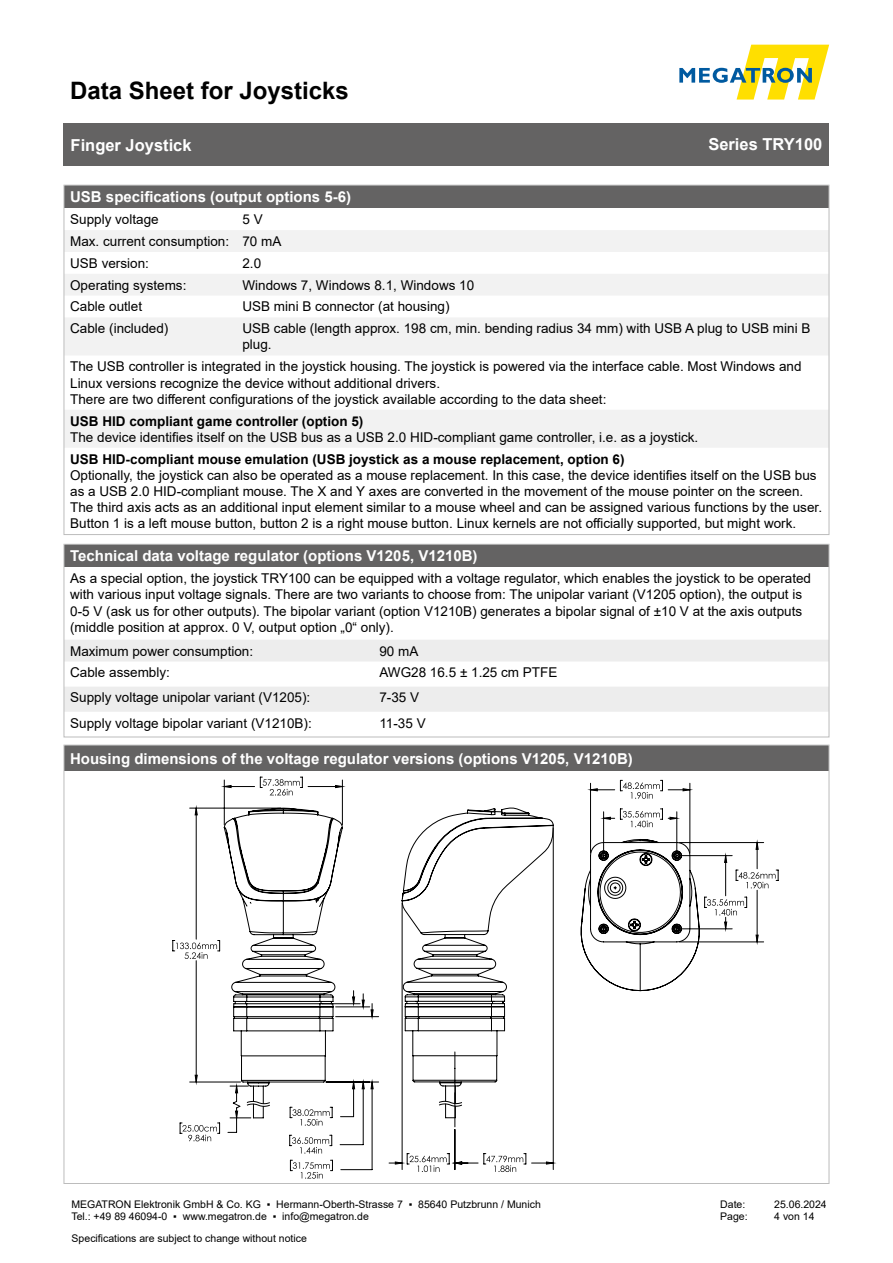
<style>
.page{position:relative;width:893px;height:1263px;background:#fff}
.page>*{position:absolute;margin:0;border:0;box-sizing:border-box;transform-origin:0 0}
.t1{font:700 24px "Arial";color:#000}
.t2{font:700 16.5px "Arial";color:#fff}
.t3{font:700 15px "Arial";color:#fff}
.t4{font:13.5px/16.2px "Arial";color:#000}
.t5{font:700 13.5px "Arial";color:#000}
.t6{font:10.5px/12.6px "Arial";color:#000}
.s1{font-weight:700}
</style>
<div class="page">
<svg style="left:679px;top:45px;width:150px;height:55px"></svg>
<div style="left:64px;top:123px;width:765px;height:43px;background:#646363"></div>
<div style="left:64px;top:544px;width:765px;height:23px;background:#646363"></div>
<svg style="left:66px;top:640px;width:761px;height:72px;fill:#ededed"></svg>
<div style="left:64px;top:544px;width:765px;height:193px;border:1px solid #bcbcbc"></div>
<div style="left:64px;top:745px;width:765px;height:26px;background:#646363"></div>
<svg style="left:300px;top:1172px;width:23px;height:7px"></svg>
<svg style="left:173px;top:777px;width:206px;height:394px"></svg>
<svg style="left:195px;top:1075px;width:2px;height:7px"></svg>
<svg style="left:195px;top:808px;width:2px;height:7px"></svg>
<svg style="left:224px;top:785px;width:7px;height:2px"></svg>
<svg style="left:336px;top:785px;width:6px;height:2px"></svg>
<svg style="left:353px;top:1082px;width:2px;height:7px"></svg>
<svg style="left:353px;top:997px;width:2px;height:7px"></svg>
<svg style="left:362px;top:1000px;width:2px;height:7px"></svg>
<svg style="left:362px;top:1082px;width:2px;height:7px"></svg>
<svg style="left:371px;top:1010px;width:2px;height:7px"></svg>
<svg style="left:371px;top:1082px;width:2px;height:7px"></svg>
<svg style="left:224px;top:808px;width:119px;height:318px"></svg>
<svg style="left:389px;top:1052px;width:165px;height:120px"></svg>
<svg style="left:402px;top:807px;width:152px;height:311px"></svg>
<svg style="left:581px;top:780px;width:198px;height:211px"></svg>
<div style="left:64px;top:185px;width:765px;height:23px;background:#646363"></div>
<svg style="left:66px;top:230px;width:761px;height:217px;fill:#f2f2f2"></svg>
<h1 class="t1" style="left:70px;top:73px;width:280px">Data Sheet for Joysticks</h1>
<p class="t2" style="left:71px;top:133px;width:123px">Finger Joystick</p>
<p class="t2" style="left:708px;top:133px;width:116px">Series TRY100</p>
<p class="t3" style="left:70px;top:186px;width:282px">USB specifications (output options 5-6)</p>
<p class="t4" style="left:70px;top:211px;width:90px">Supply voltage</p>
<p class="t4" style="left:242px;top:211px;width:22px">5 V</p>
<p class="t4" style="left:70px;top:233px;width:161px">Max. current consumption:</p>
<p class="t4" style="left:242px;top:233px;width:41px">70 mA</p>
<p class="t4" style="left:70px;top:255px;width:80px">USB version:</p>
<p class="t4" style="left:242px;top:255px;width:20px">2.0</p>
<p class="t4" style="left:70px;top:277px;width:118px">Operating systems:</p>
<p class="t4" style="left:242px;top:277px;width:233px">Windows 7, Windows 8.1, Windows 10</p>
<p class="t4" style="left:70px;top:298px;width:74px">Cable outlet</p>
<p class="t4" style="left:242px;top:298px;width:209px">USB mini B connector (at housing)</p>
<p class="t4" style="left:70px;top:320px;width:100px">Cable (included)</p>
<p class="t4" style="left:242px;top:320px;width:570px">USB cable (length approx. 198 cm, min. bending radius 34 mm) with USB A plug to USB mini B plug.</p>
<p class="t4" style="left:70px;top:358px;width:733px">The USB controller is integrated in the joystick housing. The joystick is powered via the interface cable. Most Windows and<br>Linux versions recognize the device without additional drivers.</p>
<p class="t4" style="left:70px;top:391px;width:538px">There are two different configurations of the joystick available according to the data sheet:</p>
<p class="t5" style="left:70px;top:411px;width:295px">USB HID compliant game controller (option 5)</p>
<p class="t4" style="left:70px;top:429px;width:630px">The device identifies itself on the USB bus as a USB 2.0 HID-compliant game controller, i.e. as a joystick.</p>
<p class="t4" style="left:70px;top:451px;width:753px"><span class="s1">USB HID-compliant mouse emulation (USB joystick as a mouse replacement, option 6)<br></span>Optionally, the joystick can also be operated as a mouse replacement. In this case, the device identifies itself on the USB bus as a USB 2.0 HID-compliant mouse. The X and Y axes are converted in the movement of the mouse pointer on the screen.<br>The third axis acts as an additional input element similar to a mouse wheel and can be assigned various functions by the user.<br>Button 1 is a left mouse button, button 2 is a right mouse button. Linux kernels are not officially supported, but might work.</p>
<p class="t3" style="left:70px;top:545px;width:409px">Technical data voltage regulator (options V1205, V1210B)</p>
<p class="t4" style="left:70px;top:570px;width:742px">As a special option, the joystick TRY100 can be equipped with a voltage regulator, which enables the joystick to be operated with various input voltage signals. There are two variants to choose from: The unipolar variant (V1205 option), the output is 0-5 V (ask us for other outputs). The bipolar variant (option V1210B) generates a bipolar signal of ±10 V at the axis outputs (middle position at approx. 0 V, output option „0“ only).</p>
<p class="t4" style="left:70px;top:643px;width:185px">Maximum power consumption:</p>
<p class="t4" style="left:379px;top:643px;width:41px">90 mA</p>
<p class="t4" style="left:70px;top:664px;width:101px">Cable assembly:</p>
<p class="t4" style="left:379px;top:664px;width:179px">AWG28 16.5 ± 1.25 cm PTFE</p>
<p class="t4" style="left:70px;top:689px;width:242px">Supply voltage unipolar variant (V1205):</p>
<p class="t4" style="left:379px;top:689px;width:41px">7-35 V</p>
<p class="t4" style="left:70px;top:715px;width:243px">Supply voltage bipolar variant (V1210B):</p>
<p class="t4" style="left:379px;top:715px;width:48px">11-35 V</p>
<p class="t3" style="left:70px;top:748px;width:564px">Housing dimensions of the voltage regulator versions (options V1205, V1210B)</p>
<p class="t6" style="left:71px;top:1198px;width:471px">MEGATRON Elektronik GmbH &amp; Co. KG ▪ Hermann-Oberth-Strasse 7 ▪ 85640 Putzbrunn / Munich<br>Tel.: +49 89 46094-0 ▪ www.megatron.de ▪ info@megatron.de</p>
<p class="t6" style="left:720px;top:1198px;width:27px">Date:</p>
<p class="t6" style="left:774px;top:1198px;width:54px">25.06.2024</p>
<p class="t6" style="left:720px;top:1210px;width:29px">Page:</p>
<p class="t6" style="left:774px;top:1210px;width:42px">4 von 14</p>
<p class="t6" style="left:72px;top:1232px;width:237px">Specifications are subject to change without notice</p>
</div>
